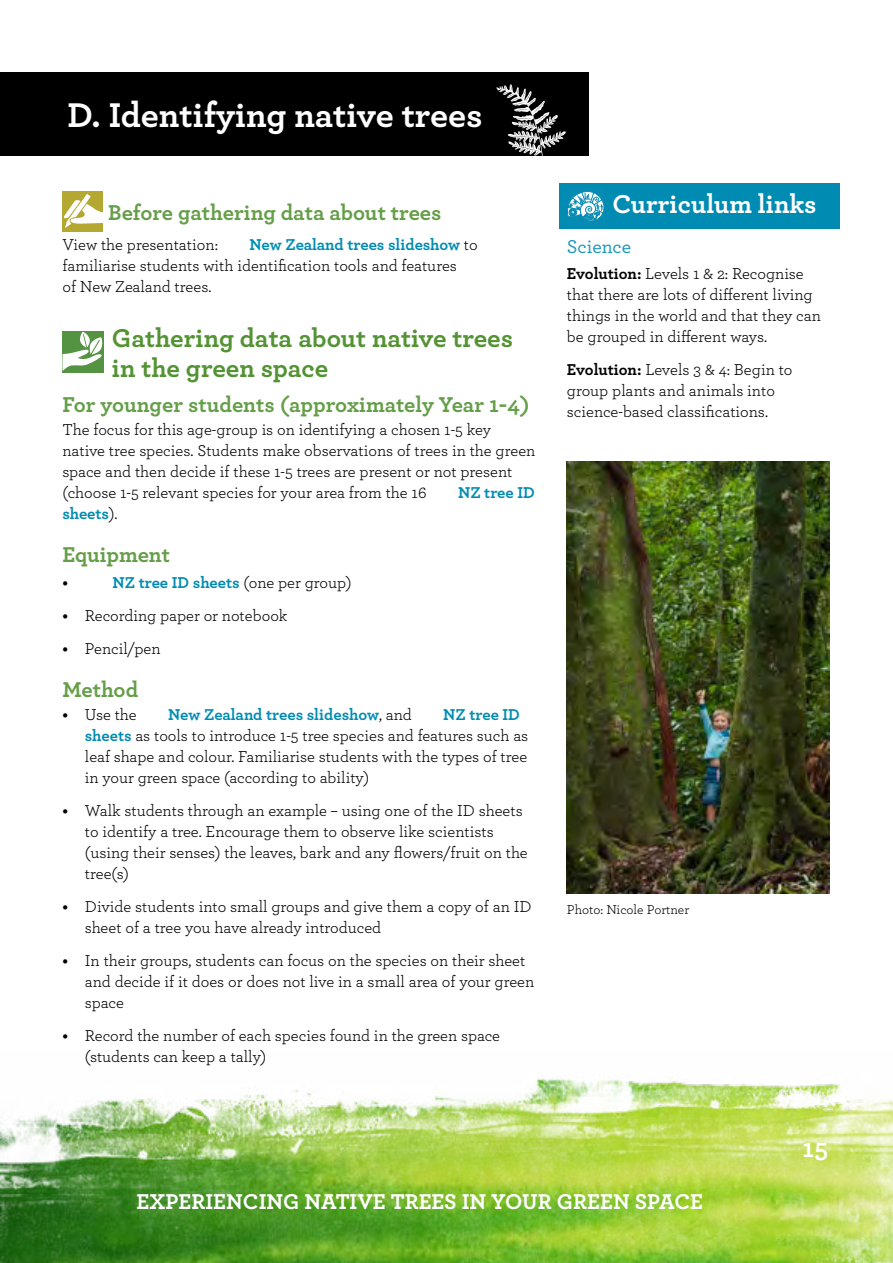
<style>
.page{position:relative;width:893px;height:1263px;background:#fff}
.page>*{position:absolute;margin:0;border:0;box-sizing:border-box;transform-origin:0 0}
.t1{font:700 36px "Archer";color:#fff}
.t2{font:700 27px/30px "Archer";color:#539333}
.t3{font:700 27px "Archer";color:#fff}
.t4{font:700 22.5px "Archer";color:#659e48}
.t5{font:700 22.5px "Archer";color:#fff}
.t6{font:500 19.5px "Archer";letter-spacing:-.005em;color:#1a97ba}
.t7{font:16.5px/21px "Archer";color:#000}
.t8{font:700 16.5px "Archer";color:#008cb2}
.t9{font:700 16.5px "Archer";color:#000}
.t10{font:13.5px "Archer";color:#000}
.s1{font-weight:700;color:#008cb2}
.s2{font-weight:400;color:#000}
.s3{font-weight:700}
</style>
<div class="page">
<img style="left:0;top:1078px;width:893px;height:185px">
<div style="left:0;top:72px;width:588px;height:84px;background:#000"></div>
<div style="left:62px;top:191px;width:41px;height:41px;background:#b4a833"></div>
<svg style="left:64px;top:194px;width:39px;height:34px"></svg>
<div style="left:63px;top:331px;width:41px;height:42px;background:#539342"></div>
<svg style="left:62px;top:332px;width:41px;height:39px"></svg>
<img style="left:567px;top:461px;width:262px;height:433px">
<svg style="left:496px;top:84px;width:70px;height:72px"></svg>
<div style="left:559px;top:184px;width:281px;height:45px;background:#008cb2"></div>
<div style="left:567px;top:188px;width:38px;height:38px;background:#068cb2"></div>
<svg style="left:567px;top:191px;width:37px;height:30px"></svg>
<h1 class="t1" style="left:68px;top:87px;width:416px">D. Identifying native trees</h1>
<h3 class="t4" style="left:108px;top:195px;width:335px">Before gathering data about trees</h3>
<p class="t7" style="left:62px;top:233px;width:157px">View the presentation:</p>
<p class="t7" style="left:62px;top:233px;width:417px;text-indent:187px"><span class="s1">New Zealand trees slideshow</span> to familiarise students with identification tools and features<br>of New Zealand trees.</p>
<h2 class="t2" style="left:112px;top:321px;width:403px">Gathering data about native trees in the green space</h2>
<h3 class="t4" style="left:62px;top:387px;width:469px">For younger students (approximately Year 1-4)</h3>
<p class="t7" style="left:62px;top:418px;width:475px">The focus for this age-group is on identifying a chosen 1-5 key native tree species. Students make observations of trees in the green space and then decide if these 1-5 trees are present or not present (choose 1-5 relevant species for your area from the 16</p>
<p class="t8" style="left:458px;top:480px;width:78px">NZ tree ID</p>
<p class="t8" style="left:62px;top:501px;width:57px">sheets<span class="s2">).</span></p>
<h3 class="t4" style="left:62px;top:537px;width:109px">Equipment</h3>
<p class="t9" style="left:62px;top:569px;width:7px">•</p>
<p class="t8" style="left:112px;top:569px;width:241px">NZ tree ID sheets <span class="s2">(one per group)</span></p>
<p class="t7" style="left:62px;top:604px;width:226px"><span class="s3">•</span> Recording paper or notebook</p>
<p class="t7" style="left:62px;top:637px;width:100px"><span class="s3">•</span> Pencil/pen</p>
<h3 class="t4" style="left:62px;top:672px;width:77px">Method</h3>
<p class="t7" style="left:62px;top:703px;width:76px"><span class="s3">•</span> Use the</p>
<p class="t8" style="left:168px;top:702px;width:245px">New Zealand trees slideshow<span class="s2">, and</span></p>
<p class="t7" style="left:85px;top:703px;width:445px;text-indent:358px"><span class="s1">NZ tree ID sheets</span> as tools to introduce 1-5 tree species and features such as leaf shape and colour. Familiarise students with the types of tree in your green space (according to ability)</p>
<p class="t7" style="left:85px;top:799px;width:444px;text-indent:-23px"><span class="s3">•</span> Walk students through an example – using one of the ID sheets to identify a tree. Encourage them to observe like scientists (using their senses) the leaves, bark and any flowers/fruit on the tree(s)</p>
<p class="t7" style="left:85px;top:895px;width:448px;text-indent:-23px"><span class="s3">•</span> Divide students into small groups and give them a copy of an ID sheet of a tree you have already introduced</p>
<p class="t7" style="left:85px;top:949px;width:451px;text-indent:-23px"><span class="s3">•</span> In their groups, students can focus on the species on their sheet and decide if it does or does not live in a small area of your green space</p>
<p class="t7" style="left:85px;top:1024px;width:417px;text-indent:-23px"><span class="s3">•</span> Record the number of each species found in the green space (students can keep a tally)</p>
<h2 class="t3" style="left:612px;top:182px;width:206px">Curriculum links</h2>
<p class="t6" style="left:567px;top:233px;width:66px">Science</p>
<p class="t7" style="left:567px;top:262px;width:255px"><span class="s3">Evolution:</span> Levels 1 &amp; 2: Recognise that there are lots of different living things in the world and that they can be grouped in different ways.</p>
<p class="t7" style="left:567px;top:358px;width:227px"><span class="s3">Evolution:</span> Levels 3 &amp; 4: Begin to group plants and animals into science-based classifications.</p>
<p class="t10" style="left:567px;top:900px;width:124px">Photo: Nicole Portner</p>
<h2 class="t3" style="left:803px;top:1127px;width:27px">15</h2>
<h3 class="t5" style="left:137px;top:1184px;width:568px">EXPERIENCING NATIVE TREES IN YOUR GREEN SPACE</h3>
</div>
